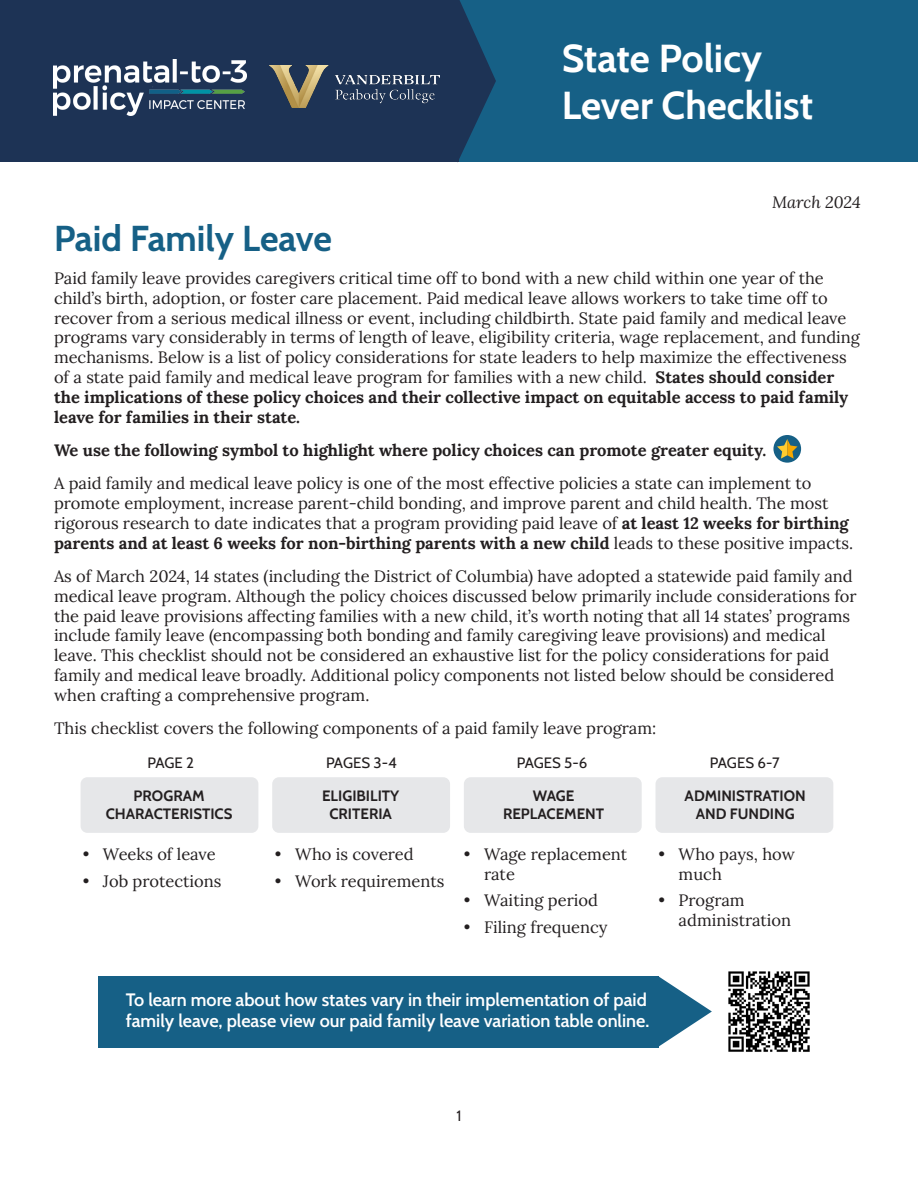
<style>
.page{position:relative;width:918px;height:1188px;background:#fff}
.page>*{position:absolute;margin:0;border:0;box-sizing:border-box;transform-origin:0 0}
.t1{font:700 39px/46.8px "Cabin";color:#fff}
.t2{font:700 36px "Cabin";letter-spacing:-.005em;color:#166086}
.t3{font:600 18px/21.6px "Cabin";color:#fff}
.t4{font:16.5px/19.8px "Lora";color:#231f20}
.t5{font:700 16.5px "Lora";color:#231f20}
.t6{font:italic 16.5px "Lora";color:#231f20}
.t7{font:700 15px/18px "Cabin";color:#231f20;text-align:center}
.t8{font:15px "Cabin";letter-spacing:-.01em;color:#231f20}
.s1{font-weight:700}
</style>
<div class="page">
<div style="left:0;top:0;width:918px;height:162px;background:#166086"></div>
<div style="left:0;top:0;width:459px;height:162px;background:#1d3355"></div>
<img style="left:53px;top:59px;width:193px;height:57px">
<img style="left:270px;top:66px;width:170px;height:42px">
<svg style="left:459px;top:0;width:37px;height:159px"></svg>
<div style="left:81px;top:777px;width:177px;height:56px;background:#e6e7e9;border-radius:7px"></div>
<div style="left:272px;top:777px;width:178px;height:56px;background:#e6e7e9;border-radius:7px"></div>
<div style="left:464px;top:777px;width:178px;height:56px;background:#e6e7e9;border-radius:7px"></div>
<div style="left:656px;top:777px;width:177px;height:56px;background:#e6e7e9;border-radius:7px"></div>
<div style="left:99px;top:976px;width:560px;height:71px;background:#166086"></div>
<svg style="left:659px;top:976px;width:53px;height:71px"></svg>
<img style="left:728px;top:971px;width:82px;height:81px">
<svg style="left:773px;top:435px;width:28px;height:28px"></svg>
<svg style="left:777px;top:439px;width:21px;height:20px"></svg>
<p class="t1" style="left:562px;top:33px;width:253px">State Policy<br>Lever Checklist</p>
<p class="t6" style="left:772px;top:191px;width:90px">March 2024</p>
<p class="t2" style="left:54px;top:210px;width:279px">Paid Family Leave</p>
<p class="t4" style="left:54px;top:267px;width:808px">Paid family leave provides caregivers critical time off to bond with a new child within one year of the child’s birth, adoption, or foster care placement. Paid medical leave allows workers to take time off to recover from a serious medical illness or event, including childbirth. State paid family and medical leave programs vary considerably in terms of length of leave, eligibility criteria, wage replacement, and funding mechanisms. Below is a list of policy considerations for state leaders to help maximize the effectiveness of a state paid family and medical leave program for families with a new child. <span class="s1">States should consider the implications of these policy choices and their collective impact on equitable access to paid family leave for families in their state.</span></p>
<p class="t5" style="left:54px;top:438px;width:714px">We use the following symbol to highlight where policy choices can promote greater equity.</p>
<p class="t4" style="left:54px;top:472px;width:801px">A paid family and medical leave policy is one of the most effective policies a state can implement to promote employment, increase parent-child bonding, and improve parent and child health. The most rigorous research to date indicates that a program providing paid leave of <span class="s1">at least 12 weeks for birthing parents and at least 6 weeks for non-birthing parents with a new child</span> leads to these positive impacts.</p>
<p class="t4" style="left:54px;top:565px;width:804px">As of March 2024, 14 states (including the District of Columbia) have adopted a statewide paid family and medical leave program. Although the policy choices discussed below primarily include considerations for the paid leave provisions affecting families with a new child, it’s worth noting that all 14 states’ programs include family leave (encompassing both bonding and family caregiving leave provisions) and medical leave. This checklist should not be considered an exhaustive list for the policy considerations for paid family and medical leave broadly. Additional policy components not listed below should be considered when crafting a comprehensive program.</p>
<p class="t4" style="left:54px;top:717px;width:604px">This checklist covers the following components of a paid family leave program:</p>
<p class="t8" style="left:147px;top:750px;width:48px">PAGE 2</p>
<p class="t8" style="left:326px;top:750px;width:72px">PAGES 3-4</p>
<p class="t8" style="left:517px;top:750px;width:72px">PAGES 5-6</p>
<p class="t8" style="left:710px;top:750px;width:71px">PAGES 6-7</p>
<p class="t7" style="left:322px;top:786px;width:79px">ELIGIBILITY</p>
<p class="t7" style="left:329px;top:804px;width:64px">CRITERIA</p>
<p class="t7" style="left:106px;top:786px;width:128px">PROGRAM<br>CHARACTERISTICS</p>
<p class="t4" style="left:83px;top:843px;width:135px">• Weeks of leave</p>
<p class="t4" style="left:83px;top:870px;width:140px">• Job protections</p>
<p class="t7" style="left:533px;top:786px;width:43px">WAGE</p>
<p class="t7" style="left:503px;top:804px;width:103px">REPLACEMENT</p>
<p class="t7" style="left:685px;top:786px;width:123px">ADMINISTRATION</p>
<p class="t7" style="left:696px;top:804px;width:100px">AND FUNDING</p>
<p class="t4" style="left:275px;top:843px;width:140px">• Who is covered</p>
<p class="t4" style="left:275px;top:870px;width:171px">• Work requirements</p>
<p class="t4" style="left:484px;top:843px;width:145px;text-indent:-20px">• Wage replacement rate</p>
<p class="t4" style="left:464px;top:890px;width:136px">• Waiting period</p>
<p class="t4" style="left:464px;top:916px;width:145px">• Filing frequency</p>
<p class="t4" style="left:679px;top:843px;width:118px;text-indent:-20px">• Who pays, how much</p>
<p class="t4" style="left:679px;top:890px;width:114px;text-indent:-20px">• Program administration</p>
<p class="t3" style="left:126px;top:987px;width:525px">To learn more about how states vary in their implementation of paid family leave, please view our paid family leave variation table online.</p>
<p class="t8" style="left:457px;top:1104px;width:6px">1</p>
</div>
